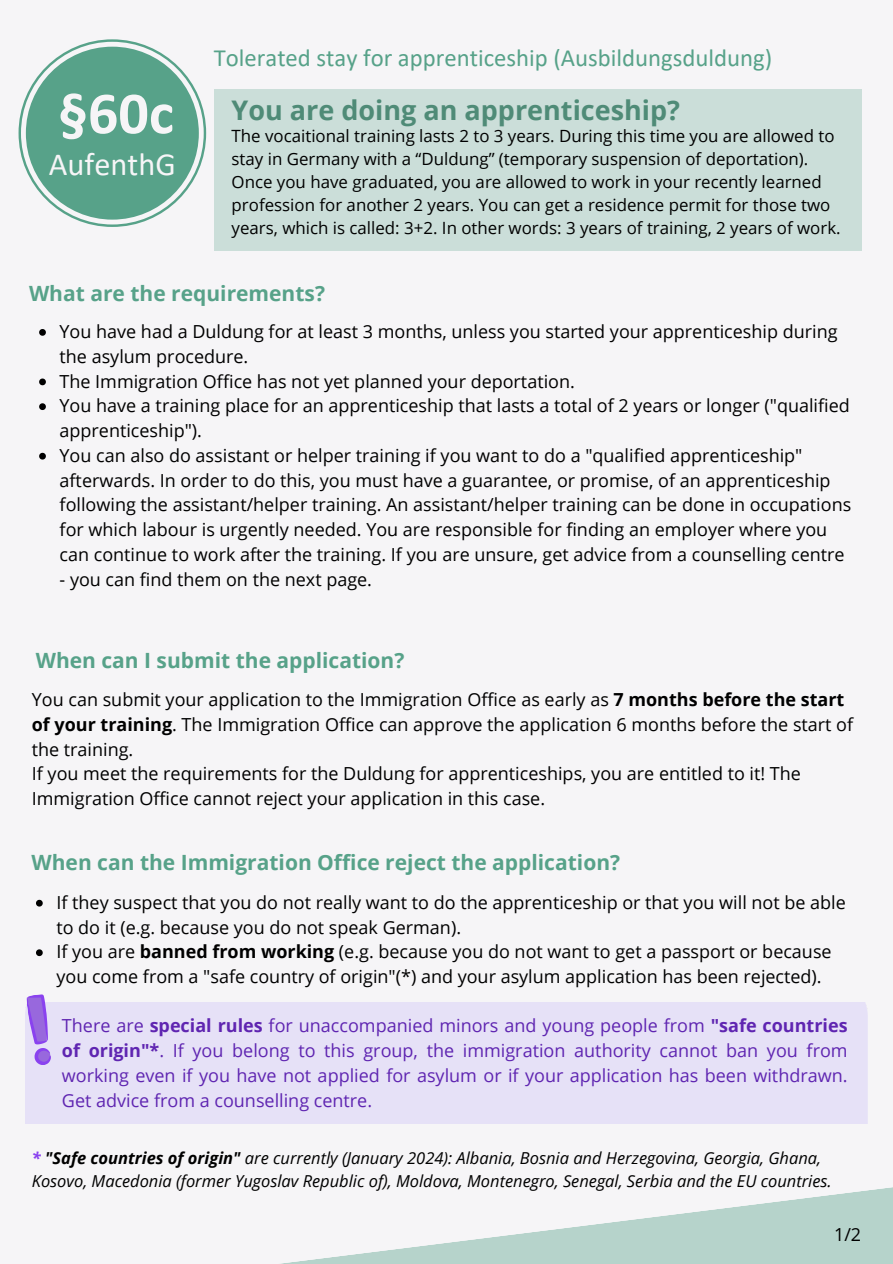
<style>
.page{position:relative;width:893px;height:1264px;background:#fff}
.page>*{position:absolute;margin:0;border:0;box-sizing:border-box;transform-origin:0 0}
.t1{font:700 60px "Calibri";color:#f6f5f7}
.t2{font:32.25px "Calibri";color:#f6f5f7}
.t3{font:700 27px "Open Sans";color:#4f8b77}
.t4{font:24.75px "Calibri";color:#57a289}
.t5{font:700 21px "Open Sans";color:#57a289}
.t6{font:18px/24.8px "Open Sans";color:#000}
.t7{font:18px/24.8px "Open Sans";color:#5f25b1;text-align:justify}
.t8{font:16.8px/23px "Open Sans";color:#000}
.t9{font:italic 16.5px/22.5px "Open Sans";color:#000}
.s1{font-weight:700}
.s2{font-weight:700;color:#8a42ef}
</style>
<div class="page">
<div style="left:0;top:0;width:892px;height:1263px;background:#f6f5f7"></div>
<div style="left:214px;top:89px;width:647px;height:161px;background:#cbded9"></div>
<svg style="left:19px;top:39px;width:187px;height:188px"></svg>
<div style="left:26px;top:47px;width:173px;height:173px;background:#57a289;border-radius:50%"></div>
<svg style="left:39px;top:329px;width:7px;height:7px"></svg>
<svg style="left:39px;top:378px;width:7px;height:7px"></svg>
<svg style="left:39px;top:403px;width:7px;height:7px"></svg>
<svg style="left:39px;top:453px;width:7px;height:6px"></svg>
<svg style="left:26px;top:994px;width:26px;height:72px;background:#b897ec"></svg>
<svg style="left:289px;top:1187px;width:603px;height:76px"></svg>
<svg style="left:36px;top:899px;width:7px;height:7px"></svg>
<svg style="left:36px;top:949px;width:7px;height:7px"></svg>
<p class="t1" style="left:58px;top:88px;width:117px">§60c</p>
<p class="t2" style="left:49px;top:151px;width:128px">AufenthG</p>
<p class="t4" style="left:214px;top:48px;width:560px">Tolerated stay for apprenticeship (Ausbildungsduldung)</p>
<p class="t3" style="left:231px;top:91px;width:450px">You are doing an apprenticeship?</p>
<p class="t8" style="left:231px;top:124px;width:610px">The vocaitional training lasts 2 to 3 years. During this time you are allowed to stay in Germany with a “Duldung” (temporary suspension of deportation).<br>Once you have graduated, you are allowed to work in your recently learned profession for another 2 years. You can get a residence permit for those two years, which is called: 3+2. In other words: 3 years of training, 2 years of work.</p>
<p class="t5" style="left:29px;top:279px;width:297px">What are the requirements?</p>
<p class="t6" style="left:60px;top:318px;width:779px">You have had a Duldung for at least 3 months, unless you started your apprenticeship during the asylum procedure.</p>
<p class="t6" style="left:60px;top:368px;width:517px">The Immigration Office has not yet planned your deportation.</p>
<p class="t6" style="left:60px;top:393px;width:791px">You have a training place for an apprenticeship that lasts a total of 2 years or longer ("qualified apprenticeship").</p>
<p class="t6" style="left:60px;top:442px;width:793px">You can also do assistant or helper training if you want to do a "qualified apprenticeship" afterwards. In order to do this, you must have a guarantee, or promise, of an apprenticeship following the assistant/helper training. An assistant/helper training can be done in occupations for which labour is urgently needed. You are responsible for finding an employer where you can continue to work after the training. If you are unsure, get advice from a counselling centre</p>
<p class="t6" style="left:60px;top:566px;width:314px">- you can find them on the next page.</p>
<p class="t5" style="left:36px;top:646px;width:370px">When can I submit the application?</p>
<p class="t6" style="left:32px;top:686px;width:822px">You can submit your application to the Immigration Office as early as <span class="s1">7 months before the start of your training</span>. The Immigration Office can approve the application 6 months before the start of the training.</p>
<p class="t6" style="left:32px;top:761px;width:770px">If you meet the requirements for the Duldung for apprenticeships, you are entitled to it! The<br>Immigration Office cannot reject your application in this case.</p>
<p class="t5" style="left:31px;top:847px;width:590px">When can the Immigration Office reject the application?</p>
<p class="t6" style="left:56px;top:889px;width:790px">If they suspect that you do not really want to do the apprenticeship or that you will not be able to do it (e.g. because you do not speak German).</p>
<p class="t6" style="left:56px;top:939px;width:776px">If you are <span class="s1">banned from working</span> (e.g. because you do not want to get a passport or because you come from a "safe country of origin"(*) and your asylum application has been rejected).</p>
<p class="t7" style="left:62px;top:1013px;width:787px">There are <span class="s1">special rules</span> for unaccompanied minors and young people from <span class="s1">"safe countries of origin"*</span>. If you belong to this group, the immigration authority cannot ban you from working even if you have not applied for asylum or if your application has been withdrawn.<br>Get advice from a counselling centre.</p>
<p class="t9" style="left:32px;top:1146px;width:801px"><span class="s2">*</span> <span class="s1">"Safe countries of origin"</span> are currently (January 2024): Albania, Bosnia and Herzegovina, Georgia, Ghana,<br>Kosovo, Macedonia (former Yugoslav Republic of), Moldova, Montenegro, Senegal, Serbia and the EU countries.</p>
<p class="t6" style="left:834px;top:1221px;width:29px">1/2</p>
</div>
